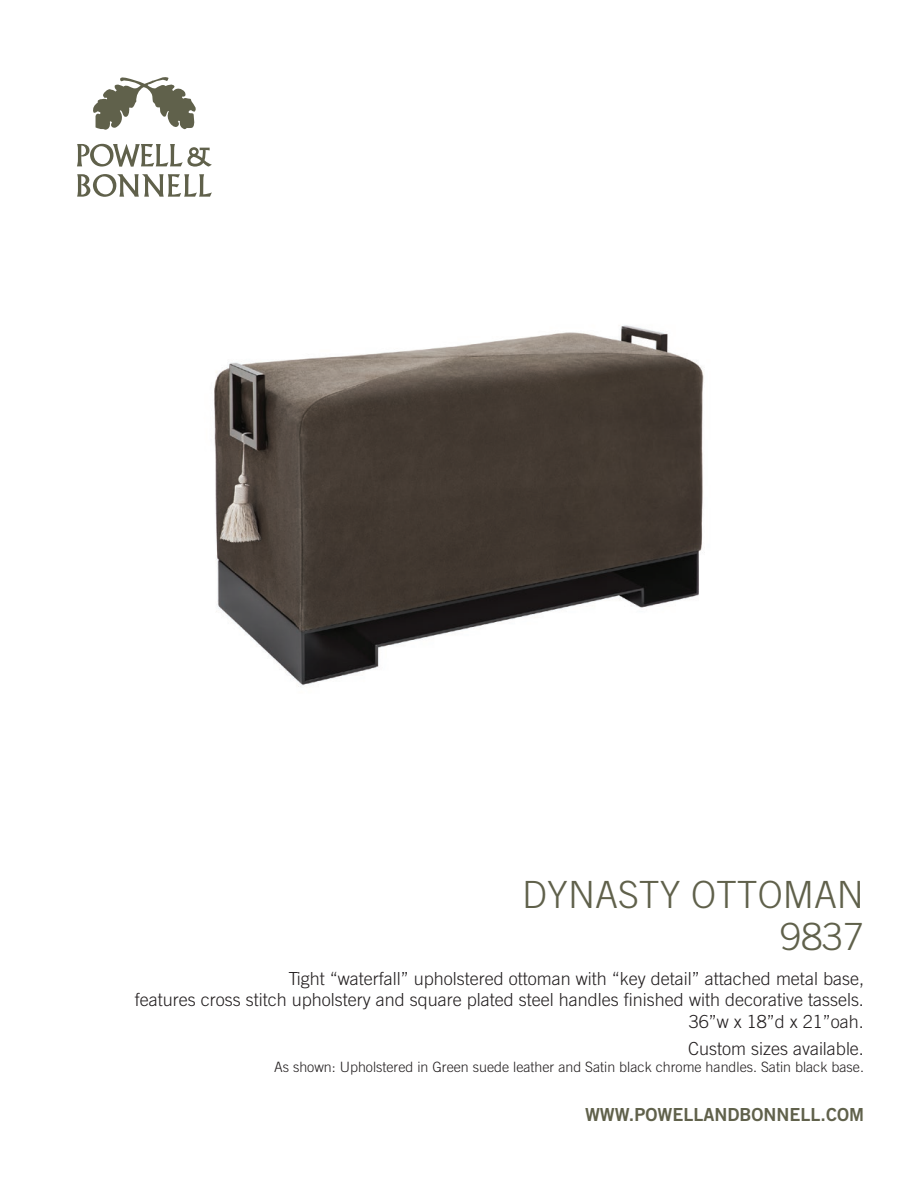
<style>
.page{position:relative;width:918px;height:1188px;background:#fff}
.page>*{position:absolute;margin:0;border:0;box-sizing:border-box;transform-origin:0 0}
.t1{font:300 37.5px/42px "Trade Gothic";color:#60614b;text-align:right}
.t2{font:300 18px/21.6px "Trade Gothic";color:#231f20;text-align:right}
.t3{font:18px "Trade Gothic Bold Two";color:#60614b}
.t4{font:300 14.25px "Trade Gothic";color:#231f20}
</style>
<div class="page">
<img style="left:214px;top:325px;width:490px;height:362px">
<svg style="left:93px;top:77px;width:103px;height:53px"></svg>
<svg style="left:77px;top:144px;width:135px;height:23px"></svg>
<svg style="left:77px;top:174px;width:135px;height:23px"></svg>
<h1 class="t1" style="left:522px;top:873px;width:343px">DYNASTY OTTOMAN<br>9837</h1>
<p class="t2" style="left:135px;top:967px;width:731px">Tight “waterfall” upholstered ottoman with “key detail” attached metal base,<br>features cross stitch upholstery and square plated steel handles finished with decorative tassels.<br>36”w x 18”d x 21”oah.</p>
<p class="t2" style="left:688px;top:1037px;width:177px">Custom sizes available.</p>
<p class="t4" style="left:274px;top:1058px;width:591px">As shown: Upholstered in Green suede leather and Satin black chrome handles. Satin black base.</p>
<p class="t3" style="left:585px;top:1103px;width:280px">WWW.POWELLANDBONNELL.COM</p>
</div>
